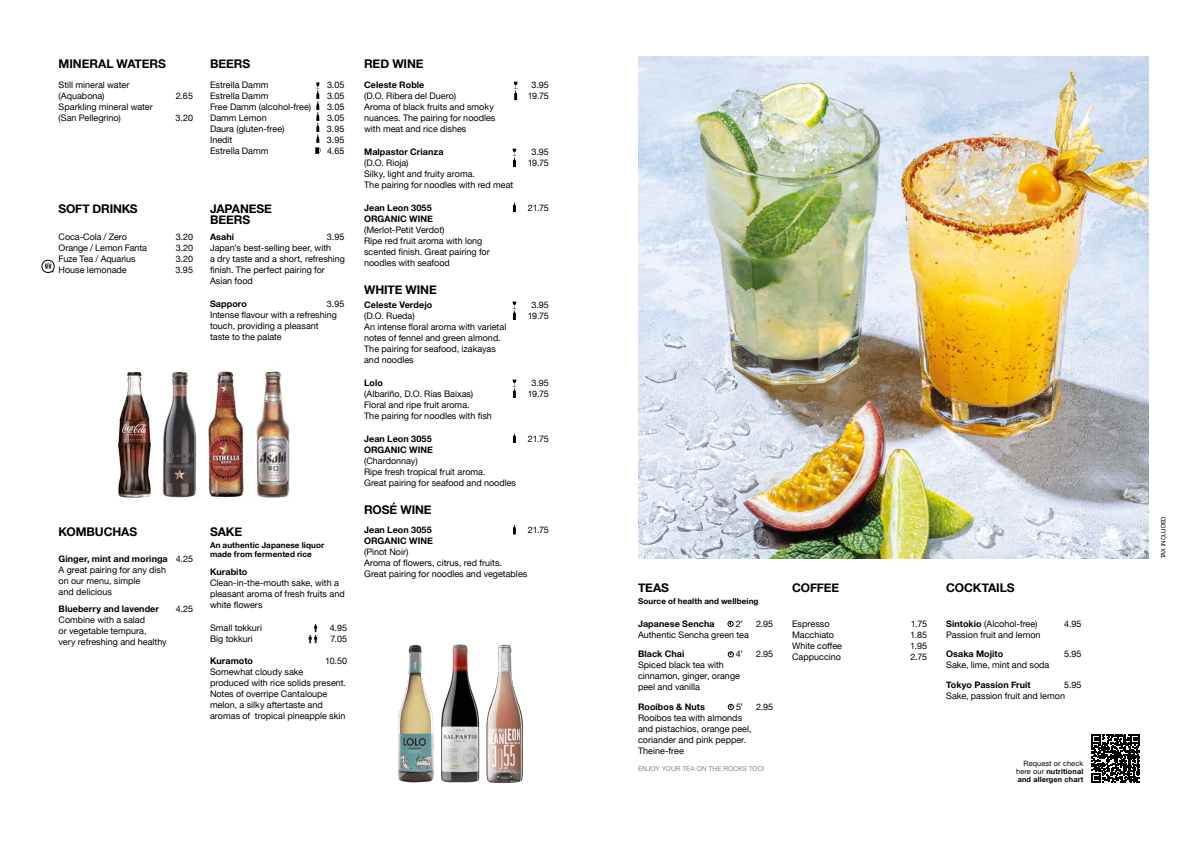
<style>
.page{position:relative;width:1191px;height:842px;background:#fff}
.page>*{position:absolute;margin:0;border:0;box-sizing:border-box;transform-origin:0 0}
.t1{font:700 12px/11px "Helvetica Neue";letter-spacing:-.005em;color:#000}
.t2{font:9px/11px "Helvetica Neue";color:#000}
.t3{font:700 9px "Helvetica Neue";letter-spacing:.005em;color:#000}
.t4{font:700 8.1px/9px "Helvetica Neue";letter-spacing:.01em;color:#000}
.t5{font:700 7.3px/8px "Helvetica Neue";letter-spacing:.02em;color:#000;text-align:justify}
.t6{font:6.8px "Helvetica Neue";letter-spacing:.01em;color:#878787}
.t7{font:6px "Helvetica Neue LT Std";color:#000}
.s1{font-weight:700}
.s2{font-weight:400}
</style>
<div class="page">
<img style="left:118px;top:371px;width:33px;height:127px">
<img style="left:208px;top:371px;width:36px;height:127px">
<img style="left:162px;top:371px;width:35px;height:127px">
<img style="left:256px;top:371px;width:34px;height:127px">
<img style="left:441px;top:644px;width:39px;height:139px">
<img style="left:398px;top:644px;width:36px;height:139px">
<img style="left:486px;top:644px;width:37px;height:139px">
<img style="left:638px;top:57px;width:510px;height:501px">
<svg style="left:309px;top:624px;width:8px;height:19px"></svg>
<svg style="left:514px;top:82px;width:3px;height:18px"></svg>
<svg style="left:512px;top:149px;width:4px;height:18px"></svg>
<svg style="left:513px;top:202px;width:3px;height:10px"></svg>
<svg style="left:512px;top:302px;width:4px;height:18px"></svg>
<svg style="left:512px;top:380px;width:4px;height:18px"></svg>
<svg style="left:513px;top:433px;width:3px;height:10px"></svg>
<svg style="left:513px;top:525px;width:3px;height:9px"></svg>
<svg style="left:41px;top:259px;width:14px;height:14px"></svg>
<svg style="left:727px;top:621px;width:6px;height:6px"></svg>
<svg style="left:728px;top:651px;width:5px;height:6px"></svg>
<svg style="left:728px;top:704px;width:5px;height:6px"></svg>
<svg style="left:315px;top:82px;width:5px;height:72px"></svg>
<svg style="left:1091px;top:734px;width:49px;height:48px"></svg>
<h1 class="t1" style="left:59px;top:59px;width:109px">MINERAL WATERS</h1>
<p class="t2" style="left:59px;top:80px;width:72px">Still mineral water (Aquabona)</p>
<p class="t2" style="left:176px;top:91px;width:19px">2.65</p>
<p class="t2" style="left:59px;top:102px;width:96px">Sparkling mineral water (San Pellegrino)</p>
<p class="t2" style="left:175px;top:113px;width:19px">3.20</p>
<h1 class="t1" style="left:59px;top:204px;width:81px">SOFT DRINKS</h1>
<p class="t2" style="left:59px;top:232px;width:70px">Coca-Cola / Zero</p>
<p class="t2" style="left:176px;top:232px;width:19px">3.20</p>
<p class="t2" style="left:59px;top:243px;width:90px">Orange / Lemon Fanta</p>
<p class="t2" style="left:176px;top:243px;width:19px">3.20</p>
<p class="t2" style="left:59px;top:254px;width:78px">Fuze Tea / Aquarius</p>
<p class="t2" style="left:176px;top:254px;width:19px">3.20</p>
<p class="t2" style="left:59px;top:265px;width:70px">House lemonade</p>
<p class="t2" style="left:175px;top:265px;width:19px">3.95</p>
<h1 class="t1" style="left:59px;top:526px;width:80px">KOMBUCHAS</h1>
<p class="t2" style="left:59px;top:554px;width:136px"><span class="s1">Ginger, mint and moringa</span> 4.25<br>A great pairing for any dish<br>on our menu, simple<br>and delicious</p>
<p class="t3" style="left:59px;top:602px;width:102px">Blueberry and lavender</p>
<p class="t2" style="left:176px;top:604px;width:19px">4.25</p>
<p class="t2" style="left:59px;top:615px;width:110px">Combine with a salad<br>or vegetable tempura,<br>very refreshing and healthy</p>
<h1 class="t1" style="left:210px;top:59px;width:42px">BEERS</h1>
<p class="t2" style="left:210px;top:80px;width:60px">Estrella Damm</p>
<p class="t2" style="left:327px;top:80px;width:19px">3.05</p>
<p class="t2" style="left:210px;top:91px;width:60px">Estrella Damm</p>
<p class="t2" style="left:327px;top:91px;width:19px">3.05</p>
<p class="t2" style="left:210px;top:102px;width:103px">Free Damm (alcohol-free)</p>
<p class="t2" style="left:327px;top:102px;width:19px">3.05</p>
<p class="t2" style="left:210px;top:113px;width:58px">Damm Lemon</p>
<p class="t2" style="left:327px;top:113px;width:19px">3.05</p>
<p class="t2" style="left:210px;top:124px;width:76px">Daura (gluten-free)</p>
<p class="t2" style="left:327px;top:124px;width:19px">3.95</p>
<p class="t2" style="left:210px;top:135px;width:24px">Inedit</p>
<p class="t2" style="left:327px;top:135px;width:19px">3.95</p>
<p class="t2" style="left:210px;top:146px;width:60px">Estrella Damm</p>
<p class="t2" style="left:327px;top:146px;width:19px">4.65</p>
<h1 class="t1" style="left:210px;top:204px;width:64px">JAPANESE<br>BEERS</h1>
<p class="t3" style="left:210px;top:229px;width:26px">Asahi</p>
<p class="t2" style="left:210px;top:232px;width:137px;text-indent:117px">3.95<br>Japan’s best-selling beer, with<br>a dry taste and a short, refreshing finish. The perfect pairing for<br>Asian food</p>
<p class="t3" style="left:210px;top:296px;width:38px">Sapporo</p>
<p class="t2" style="left:210px;top:298px;width:136px;text-indent:117px">3.95<br>Intense flavour with a refreshing touch, providing a pleasant<br>taste to the palate</p>
<h1 class="t1" style="left:210px;top:526px;width:34px">SAKE</h1>
<p class="t4" style="left:210px;top:540px;width:116px">An authentic Japanese liquor made from fermented rice</p>
<p class="t3" style="left:210px;top:564px;width:39px">Kurabito</p>
<p class="t2" style="left:210px;top:578px;width:136px">Clean-in-the-mouth sake, with a pleasant aroma of fresh fruits and white flowers</p>
<p class="t2" style="left:210px;top:623px;width:53px">Small tokkuri</p>
<p class="t2" style="left:330px;top:623px;width:19px">4.95</p>
<p class="t2" style="left:210px;top:634px;width:44px">Big tokkuri</p>
<p class="t2" style="left:331px;top:634px;width:18px">7.05</p>
<p class="t3" style="left:210px;top:653px;width:45px">Kuramoto</p>
<p class="t2" style="left:325px;top:656px;width:23px">10.50</p>
<p class="t2" style="left:210px;top:667px;width:138px">Somewhat cloudy sake<br>produced with rice solids present.<br>Notes of overripe Cantaloupe melon, a silky aftertaste and aromas of tropical pineapple skin</p>
<h1 class="t1" style="left:364px;top:59px;width:61px">RED WINE</h1>
<p class="t3" style="left:364px;top:78px;width:62px">Celeste Roble</p>
<p class="t2" style="left:531px;top:80px;width:19px">3.95</p>
<p class="t2" style="left:364px;top:91px;width:93px">(D.O. Ribera del Duero)</p>
<p class="t2" style="left:528px;top:91px;width:23px">19.75</p>
<p class="t2" style="left:364px;top:102px;width:133px">Aroma of black fruits and smoky nuances. The pairing for noodles with meat and rice dishes</p>
<p class="t3" style="left:364px;top:145px;width:81px">Malpastor Crianza</p>
<p class="t2" style="left:531px;top:147px;width:19px">3.95</p>
<p class="t2" style="left:364px;top:158px;width:46px">(D.O. Rioja)</p>
<p class="t2" style="left:528px;top:158px;width:23px">19.75</p>
<p class="t2" style="left:364px;top:169px;width:151px">Silky, light and fruity aroma.<br>The pairing for noodles with red meat</p>
<p class="t3" style="left:364px;top:201px;width:69px">Jean Leon 3055</p>
<p class="t2" style="left:528px;top:203px;width:23px">21.75</p>
<p class="t3" style="left:364px;top:212px;width:70px">ORGANIC WINE</p>
<p class="t2" style="left:364px;top:225px;width:127px">(Merlot-Petit Verdot)<br>Ripe red fruit aroma with long scented finish. Great pairing for noodles with seafood</p>
<h1 class="t1" style="left:364px;top:284px;width:74px">WHITE WINE</h1>
<p class="t3" style="left:364px;top:297px;width:70px">Celeste Verdejo</p>
<p class="t2" style="left:531px;top:300px;width:19px">3.95</p>
<p class="t2" style="left:364px;top:311px;width:52px">(D.O. Rueda)</p>
<p class="t2" style="left:528px;top:311px;width:23px">19.75</p>
<p class="t2" style="left:364px;top:322px;width:144px">An intense floral aroma with varietal notes of fennel and green almond.<br>The pairing for seafood, izakayas and noodles</p>
<p class="t3" style="left:364px;top:375px;width:20px">Lolo</p>
<p class="t2" style="left:531px;top:378px;width:19px">3.95</p>
<p class="t2" style="left:364px;top:389px;width:111px">(Albariño, D.O. Rías Baixas)</p>
<p class="t2" style="left:528px;top:389px;width:23px">19.75</p>
<p class="t2" style="left:364px;top:400px;width:129px">Floral and ripe fruit aroma.<br>The pairing for noodles with fish</p>
<p class="t3" style="left:364px;top:431px;width:69px">Jean Leon 3055</p>
<p class="t2" style="left:528px;top:434px;width:23px">21.75</p>
<p class="t3" style="left:364px;top:442px;width:70px">ORGANIC WINE</p>
<p class="t2" style="left:364px;top:456px;width:153px">(Chardonnay)<br>Ripe fresh tropical fruit aroma.<br>Great pairing for seafood and noodles</p>
<h1 class="t1" style="left:364px;top:504px;width:69px">ROSÉ WINE</h1>
<p class="t3" style="left:364px;top:523px;width:69px">Jean Leon 3055</p>
<p class="t2" style="left:528px;top:525px;width:23px">21.75</p>
<p class="t3" style="left:364px;top:534px;width:70px">ORGANIC WINE</p>
<p class="t2" style="left:364px;top:547px;width:165px">(Pinot Noir)<br>Aroma of flowers, citrus, red fruits.<br>Great pairing for noodles and vegetables</p>
<h1 class="t1" style="left:638px;top:582px;width:32px">TEAS</h1>
<p class="t4" style="left:638px;top:596px;width:122px">Source of health and wellbeing</p>
<p class="t3" style="left:638px;top:616px;width:78px">Japanese Sencha</p>
<p class="t2" style="left:735px;top:618px;width:9px">2’</p>
<p class="t2" style="left:756px;top:618px;width:19px">2.95</p>
<p class="t2" style="left:638px;top:629px;width:112px">Authentic Sencha green tea</p>
<p class="t3" style="left:638px;top:647px;width:48px">Black Chai</p>
<p class="t2" style="left:736px;top:649px;width:9px">4’</p>
<p class="t2" style="left:756px;top:649px;width:19px">2.95</p>
<p class="t2" style="left:638px;top:660px;width:103px">Spiced black tea with cinnamon, ginger, orange peel and vanilla</p>
<p class="t3" style="left:638px;top:699px;width:68px">Rooibos &amp; Nuts</p>
<p class="t2" style="left:736px;top:701px;width:9px">5’</p>
<p class="t2" style="left:756px;top:701px;width:19px">2.95</p>
<p class="t2" style="left:638px;top:712px;width:115px">Rooibos tea with almonds and pistachios, orange peel, coriander and pink pepper.<br>Theine-free</p>
<p class="t6" style="left:638px;top:764px;width:128px">ENJOY YOUR TEA ON THE ROCKS TOO!</p>
<h1 class="t1" style="left:792px;top:582px;width:49px">COFFEE</h1>
<p class="t2" style="left:792px;top:618px;width:39px">Espresso</p>
<p class="t2" style="left:911px;top:618px;width:18px">1.75</p>
<p class="t2" style="left:792px;top:629px;width:44px">Macchiato</p>
<p class="t2" style="left:910px;top:629px;width:18px">1.85</p>
<p class="t2" style="left:792px;top:640px;width:51px">White coffee</p>
<p class="t2" style="left:910px;top:640px;width:18px">1.95</p>
<p class="t2" style="left:792px;top:651px;width:50px">Cappuccino</p>
<p class="t2" style="left:910px;top:651px;width:18px">2.75</p>
<h1 class="t1" style="left:946px;top:582px;width:70px">COCKTAILS</h1>
<p class="t2" style="left:946px;top:618px;width:93px"><span class="s1">Sintokio</span> (Alcohol-free)</p>
<p class="t2" style="left:1064px;top:618px;width:19px">4.95</p>
<p class="t2" style="left:946px;top:629px;width:96px">Passion fruit and lemon</p>
<p class="t3" style="left:946px;top:647px;width:59px">Osaka Mojito</p>
<p class="t2" style="left:1064px;top:649px;width:19px">5.95</p>
<p class="t2" style="left:946px;top:660px;width:105px">Sake, lime, mint and soda</p>
<p class="t3" style="left:946px;top:677px;width:86px">Tokyo Passion Fruit</p>
<p class="t2" style="left:946px;top:679px;width:137px;text-indent:118px">5.95<br>Sake, passion fruit and lemon</p>
<p class="t5" style="left:1016px;top:760px;width:68px;text-indent:7px"><span class="s2">Request or check here our</span> nutritional and allergen chart</p>
<p class="t7" style="left:1159px;top:558px;width:44px;rotate:-90deg">TAX INCLUDED</p>
</div>
